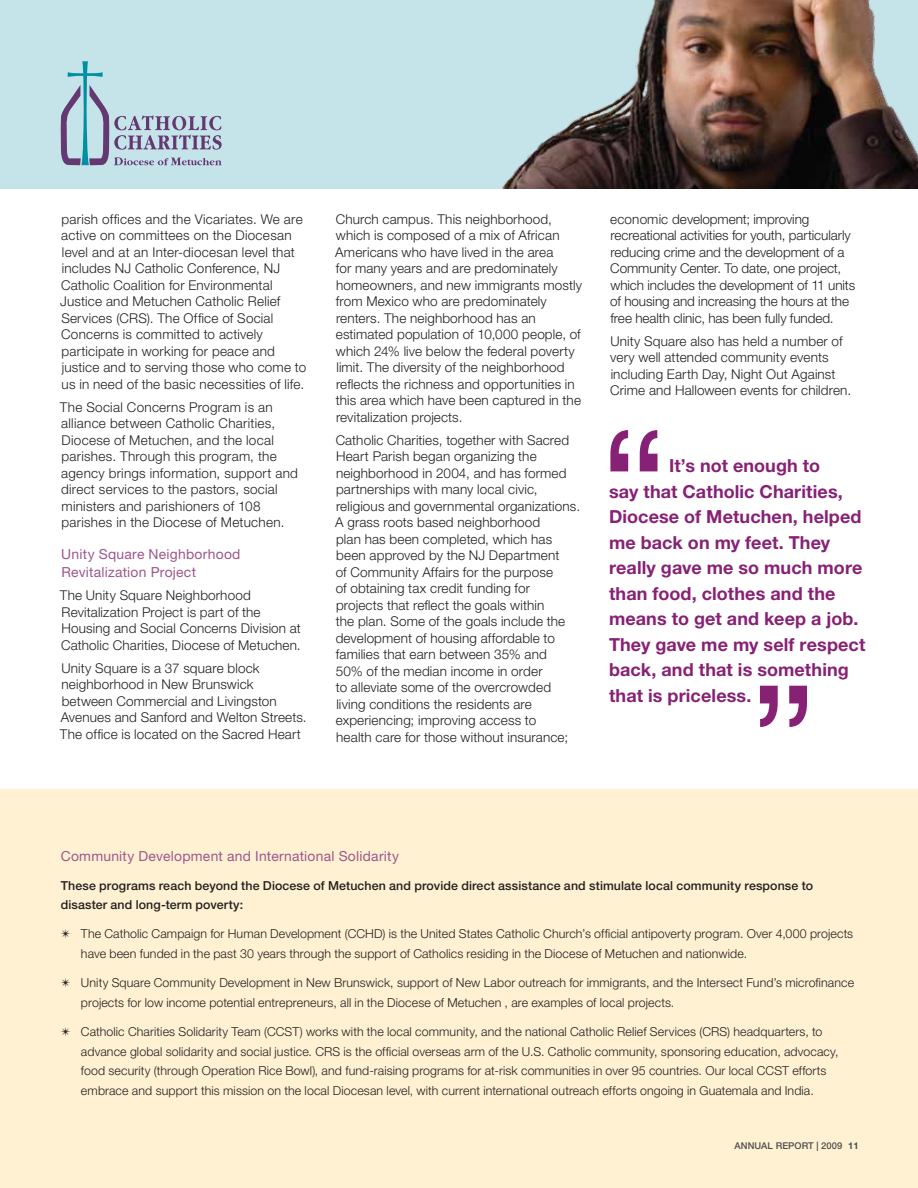
<style>
.page{position:relative;width:918px;height:1188px;background:#fff}
.page>*{position:absolute;margin:0;border:0;box-sizing:border-box;transform-origin:0 0}
.t1{font:700 18px/25.5px "Helvetica Neue LT Std";letter-spacing:.005em;color:#872175}
.t2{font:13.8px/18px "Helvetica Neue LT Std";letter-spacing:.02em;color:#9c578d}
.t3{font:300 13.5px/16.5px "Helvetica Neue LT Std";letter-spacing:.01em;color:#231f20}
.t4{font:300 12.3px/19.5px "Helvetica Neue LT Std";letter-spacing:.01em;color:#231f20}
.t5{font:500 12.3px/18.8px "Helvetica Neue LT Std";letter-spacing:.01em;color:#231f20}
.t6{font:500 9.3px "Helvetica Neue LT Std";letter-spacing:.005em;color:#4d4d4f}
.s1{font-weight:700}
</style>
<div class="page">
<div style="left:0;top:789px;width:918px;height:399px;background:#fff1d2"></div>
<div style="left:0;top:0;width:918px;height:189px;background:#c5e4e9"></div>
<svg style="left:610px;top:430px;width:48px;height:41px"></svg>
<svg style="left:760px;top:686px;width:47px;height:41px"></svg>
<img style="left:501px;top:0;width:417px;height:189px">
<svg style="left:61px;top:61px;width:161px;height:104px"></svg>
<p class="t3" style="left:60px;top:210px;width:248px">parish offices and the Vicariates. We are active on committees on the Diocesan level and at an Inter-diocesan level that includes NJ Catholic Conference, NJ Catholic Coalition for Environmental Justice and Metuchen Catholic Relief Services (CRS). The Office of Social Concerns is committed to actively participate in working for peace and justice and to serving those who come to us in need of the basic necessities of life.</p>
<p class="t3" style="left:60px;top:399px;width:240px">The Social Concerns Program is an alliance between Catholic Charities, Diocese of Metuchen, and the local parishes. Through this program, the agency brings information, support and direct services to the pastors, social ministers and parishioners of 108 parishes in the Diocese of Metuchen.</p>
<p class="t2" style="left:61px;top:545px;width:181px">Unity Square Neighborhood<br>Revitalization Project</p>
<p class="t3" style="left:60px;top:587px;width:242px">The Unity Square Neighborhood Revitalization Project is part of the Housing and Social Concerns Division at Catholic Charities, Diocese of Metuchen.</p>
<p class="t3" style="left:60px;top:660px;width:248px">Unity Square is a 37 square block neighborhood in New Brunswick<br>between Commercial and Livingston Avenues and Sanford and Welton Streets.<br>The office is located on the Sacred Heart</p>
<p class="t3" style="left:335px;top:210px;width:248px">Church campus. This neighborhood, which is composed of a mix of African Americans who have lived in the area<br>for many years and are predominately homeowners, and new immigrants mostly from Mexico who are predominately renters. The neighborhood has an estimated population of 10,000 people, of which 24% live below the federal poverty limit. The diversity of the neighborhood reflects the richness and opportunities in this area which have been captured in the revitalization projects.</p>
<p class="t3" style="left:335px;top:432px;width:246px">Catholic Charities, together with Sacred Heart Parish began organizing the neighborhood in 2004, and has formed partnerships with many local civic, religious and governmental organizations.<br>A grass roots based neighborhood<br>plan has been completed, which has been approved by the NJ Department<br>of Community Affairs for the purpose<br>of obtaining tax credit funding for<br>projects that reflect the goals within<br>the plan. Some of the goals include the development of housing affordable to families that earn between 35% and<br>50% of the median income in order<br>to alleviate some of the overcrowded living conditions the residents are experiencing; improving access to<br>health care for those without insurance;</p>
<p class="t3" style="left:610px;top:210px;width:247px">economic development; improving recreational activities for youth, particularly reducing crime and the development of a Community Center. To date, one project, which includes the development of 11 units of housing and increasing the hours at the free health clinic, has been fully funded.</p>
<p class="t3" style="left:610px;top:332px;width:243px">Unity Square also has held a number of very well attended community events including Earth Day, Night Out Against Crime and Halloween events for children.</p>
<p class="t1" style="left:609px;top:453px;width:258px;text-indent:60px">It’s not enough to<br>say that Catholic Charities,<br>Diocese of Metuchen, helped me back on my feet. They really gave me so much more than food, clothes and the means to get and keep a job.<br>They gave me my self respect back, and that is something that is priceless.</p>
<p class="t2" style="left:61px;top:847px;width:340px">Community Development and International Solidarity</p>
<p class="t5" style="left:61px;top:876px;width:754px">These programs reach beyond the Diocese of Metuchen and provide direct assistance and stimulate local community response to disaster and long-term poverty:</p>
<p class="t4" style="left:81px;top:924px;width:774px;text-indent:-20px">✴ The Catholic Campaign for Human Development (CCHD) is the United States Catholic Church’s official antipoverty program. Over 4,000 projects have been funded in the past 30 years through the support of Catholics residing in the Diocese of Metuchen and nationwide.</p>
<p class="t4" style="left:81px;top:973px;width:775px;text-indent:-20px">✴ Unity Square Community Development in New Brunswick, support of New Labor outreach for immigrants, and the Intersect Fund’s microfinance projects for low income potential entrepreneurs, all in the Diocese of Metuchen , are examples of local projects.</p>
<p class="t4" style="left:81px;top:1022px;width:759px;text-indent:-20px">✴ Catholic Charities Solidarity Team (CCST) works with the local community, and the national Catholic Relief Services (CRS) headquarters, to advance global solidarity and social justice. CRS is the official overseas arm of the U.S. Catholic community, sponsoring education, advocacy, food security (through Operation Rice Bowl), and fund-raising programs for at-risk communities in over 95 countries. Our local CCST efforts embrace and support this mission on the local Diocesan level, with current international outreach efforts ongoing in Guatemala and India.</p>
<p class="t6" style="left:735px;top:1141px;width:126px">ANNUAL REPORT | 2009 <span class="s1">11</span></p>
</div>
